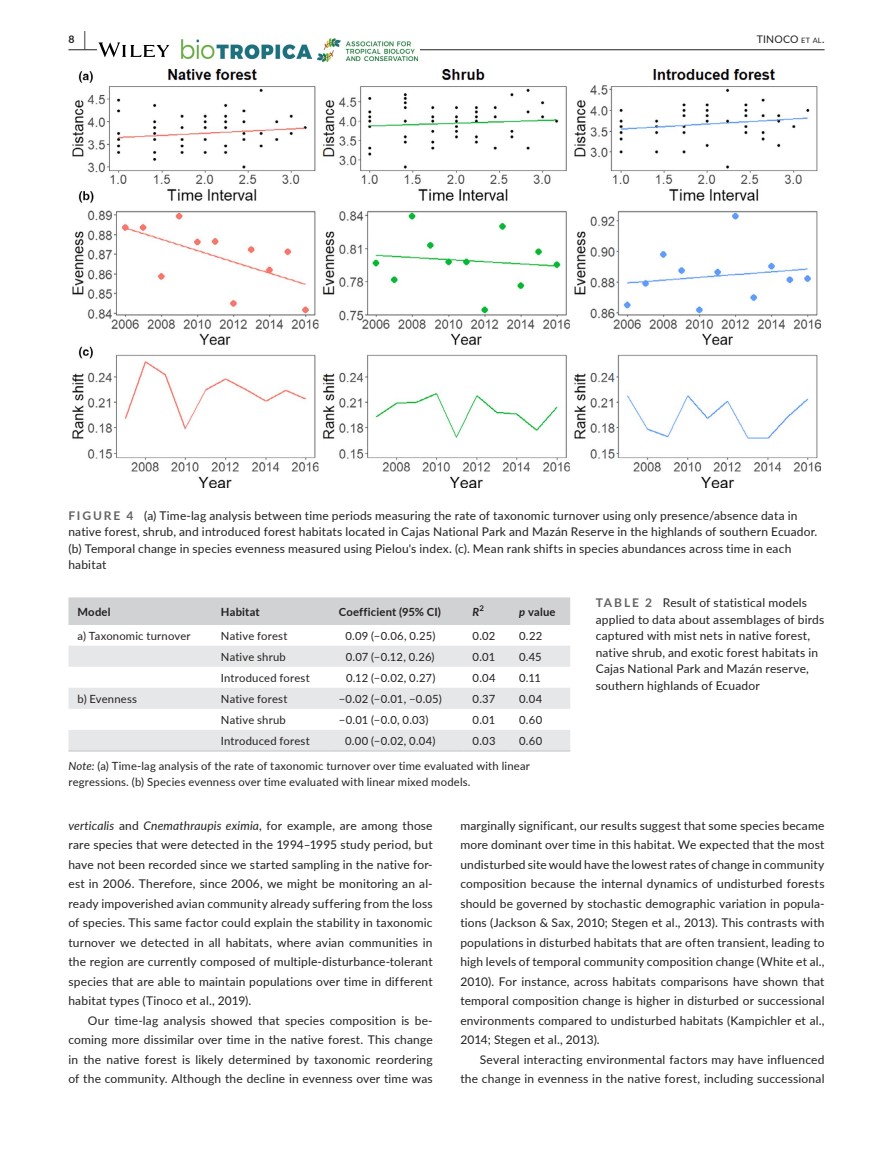
<style>
.page{position:relative;width:893px;height:1174px;background:#fff}
.page>*{position:absolute;margin:0;border:0;box-sizing:border-box;transform-origin:0 0}
.t1{font:12px/19.5px "Lato";letter-spacing:.015em;color:#231f20;text-align:justify}
.t2{font:11.25px/15.8px "Lato";letter-spacing:.015em;color:#231f20}
.t3{font:700 11.25px "Lato";letter-spacing:.02em;color:#231f20}
.t4{font:italic 700 11.25px "Lato";color:#231f20}
.t5{font:10.5px "Lato";letter-spacing:.02em;color:#231f20}
.t6{font:700 10.5px "Lato";color:#231f20}
.t7{font:700 7.8px "Lato";color:#231f20}
.s1{font-size:19.5px}
.s2{font-size:7.35px}
.s3{font-weight:700;color:#636366}
.s4{font-style:italic}
</style>
<div class="page">
<hr style="left:68px;top:49px;width:756px;height:1px;background:#231f20">
<div style="left:97px;top:36px;width:322px;height:27px;background:#fff"></div>
<img style="left:181px;top:40px;width:130px;height:18px">
<img style="left:345px;top:41px;width:72px;height:19px">
<img style="left:318px;top:39px;width:23px;height:22px">
<svg style="left:98px;top:42px;width:72px;height:15px"></svg>
<img style="left:72px;top:69px;width:749px;height:418px">
<div style="left:68px;top:597px;width:502px;height:28px;background:#d1d2d4"></div>
<svg style="left:68px;top:646px;width:502px;height:104px;fill:#e6e7e9"></svg>
<hr style="left:68px;top:750px;width:144px;height:1px;background:#d1d2d4">
<hr style="left:212px;top:750px;width:118px;height:1px;background:#d1d2d4">
<hr style="left:330px;top:750px;width:134px;height:1px;background:#d1d2d4">
<hr style="left:464px;top:750px;width:46px;height:1px;background:#d1d2d4">
<hr style="left:510px;top:750px;width:60px;height:1px;background:#d1d2d4">
<p class="t6" style="left:68px;top:31px;width:19px">8 <span class="s1">|</span></p>
<p class="t5" style="left:757px;top:31px;width:69px">TINOCO <span class="s2">et al</span>.</p>
<p class="t1" style="left:68px;top:506px;width:750px;line-height:16.5px;text-align:left"><span class="s3">FIGURE 4</span> (a) Time-lag analysis between time periods measuring the rate of taxonomic turnover using only presence/absence data in native forest, shrub, and introduced forest habitats located in Cajas National Park and Mazán Reserve in the highlands of southern Ecuador. (b) Temporal change in species evenness measured using Pielou's index. (c). Mean rank shifts in species abundances across time in each habitat</p>
<p class="t3" style="left:77px;top:603px;width:35px">Model</p>
<p class="t3" style="left:221px;top:603px;width:40px">Habitat</p>
<p class="t3" style="left:339px;top:603px;width:104px">Coefficient (95% CI)</p>
<p class="t4" style="left:473px;top:603px;width:8px">R</p>
<p class="t7" style="left:480px;top:602px;width:6px">2</p>
<p class="t3" style="left:519px;top:603px;width:38px"><span class="s4">p</span> value</p>
<p class="t2" style="left:77px;top:627px;width:115px">a) Taxonomic turnover</p>
<p class="t2" style="left:221px;top:627px;width:68px">Native forest</p>
<p class="t2" style="left:345px;top:627px;width:92px">0.09 (−0.06, 0.25)</p>
<p class="t2" style="left:473px;top:627px;width:24px">0.02</p>
<p class="t2" style="left:519px;top:627px;width:25px">0.22</p>
<p class="t2" style="left:221px;top:648px;width:66px">Native shrub</p>
<p class="t2" style="left:346px;top:648px;width:90px">0.07 (−0.12, 0.26)</p>
<p class="t2" style="left:473px;top:648px;width:24px">0.01</p>
<p class="t2" style="left:519px;top:648px;width:24px">0.45</p>
<p class="t2" style="left:221px;top:669px;width:90px">Introduced forest</p>
<p class="t2" style="left:346px;top:669px;width:91px">0.12 (−0.02, 0.27)</p>
<p class="t2" style="left:473px;top:669px;width:25px">0.04</p>
<p class="t2" style="left:519px;top:669px;width:23px">0.11</p>
<p class="t2" style="left:77px;top:690px;width:61px">b) Evenness</p>
<p class="t2" style="left:221px;top:690px;width:68px">Native forest</p>
<p class="t2" style="left:339px;top:690px;width:105px">−0.02 (−0.01, −0.05)</p>
<p class="t2" style="left:473px;top:690px;width:24px">0.37</p>
<p class="t2" style="left:519px;top:690px;width:25px">0.04</p>
<p class="t2" style="left:221px;top:711px;width:66px">Native shrub</p>
<p class="t2" style="left:339px;top:711px;width:91px">−0.01 (−0.0, 0.03)</p>
<p class="t2" style="left:473px;top:711px;width:24px">0.01</p>
<p class="t2" style="left:519px;top:711px;width:24px">0.60</p>
<p class="t2" style="left:221px;top:732px;width:90px">Introduced forest</p>
<p class="t2" style="left:345px;top:732px;width:92px">0.00 (−0.02, 0.04)</p>
<p class="t2" style="left:473px;top:732px;width:24px">0.03</p>
<p class="t2" style="left:519px;top:732px;width:24px">0.60</p>
<p class="t2" style="left:68px;top:757px;width:463px"><span class="s4">Note:</span> (a) Time-lag analysis of the rate of taxonomic turnover over time evaluated with linear regressions. (b) Species evenness over time evaluated with linear mixed models.</p>
<p class="t1" style="left:596px;top:594px;width:230px;line-height:16.5px;text-align:left"><span class="s3">TABLE 2</span> Result of statistical models applied to data about assemblages of birds captured with mist nets in native forest, native shrub, and exotic forest habitats in Cajas National Park and Mazán reserve, southern highlands of Ecuador</p>
<p class="t1" style="left:68px;top:815px;width:366px"><span class="s4">verticalis</span> and <span class="s4">Cnemathraupis eximia</span>, for example, are among those rare species that were detected in the 1994–1995 study period, but have not been recorded since we started sampling in the native for&shy;est in 2006. Therefore, since 2006, we might be monitoring an al&shy;ready impoverished avian community already suffering from the loss of species. This same factor could explain the stability in taxonomic turnover we detected in all habitats, where avian communities in the region are currently composed of multiple-disturbance-tolerant species that are able to maintain populations over time in different habitat types (Tinoco et al., 2019).</p>
<p class="t1" style="left:68px;top:1010px;width:366px;text-indent:19px">Our time-lag analysis showed that species composition is be&shy;coming more dissimilar over time in the native forest. This change in the native forest is likely determined by taxonomic reordering of the community. Although the decline in evenness over time was</p>
<p class="t1" style="left:460px;top:815px;width:366px">marginally significant, our results suggest that some species became more dominant over time in this habitat. We expected that the most undisturbed site would have the lowest rates of change in community composition because the internal dynamics of undisturbed forests should be governed by stochastic demographic variation in popula&shy;tions (Jackson &amp; Sax, 2010; Stegen et al., 2013). This contrasts with populations in disturbed habitats that are often transient, leading to high levels of temporal community composition change (White et al., 2010). For instance, across habitats comparisons have shown that temporal composition change is higher in disturbed or successional environments compared to undisturbed habitats (Kampichler et al., 2014; Stegen et al., 2013).</p>
<p class="t1" style="left:460px;top:1049px;width:366px;text-align:right">Several interacting environmental factors may have influenced the change in evenness in the native forest, including successional</p>
</div>
